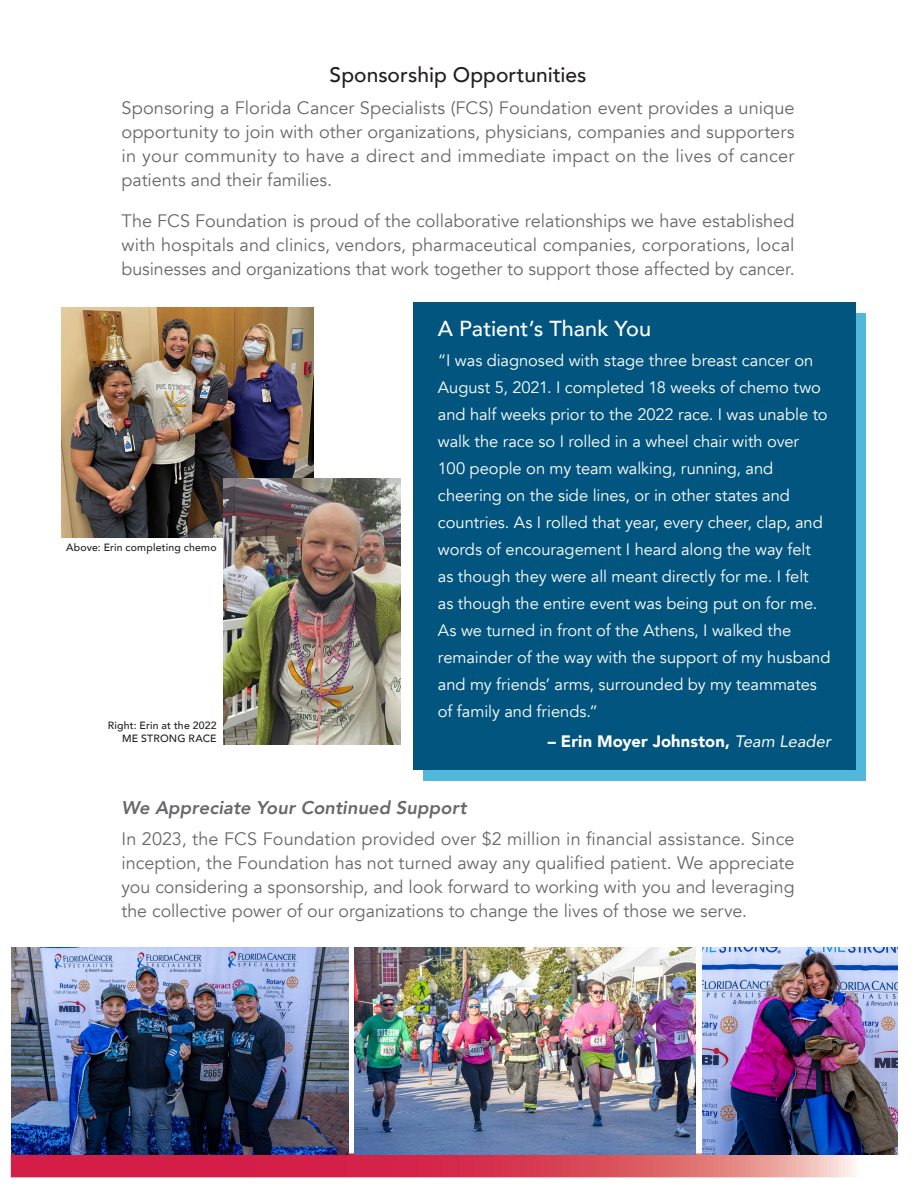
<style>
.page{position:relative;width:918px;height:1188px;background:#fff}
.page>*{position:absolute;margin:0;border:0;box-sizing:border-box;transform-origin:0 0}
.Body_Text{font:500 21.6px "Avenir";color:#fff}
.Head{font:500 21px "Avenir";color:#231f20}
.Head-2{font:italic 800 18.3px "Avenir";color:#69696c}
.Head-3{font:18px/24px "Avenir";color:#69696c;text-align:justify}
.Body_Text-2{font:18px/24px "Avenir";letter-spacing:-.005em;color:#69696c;text-align:justify}
.Body_Text-3{font:16.5px/27px "Avenir";letter-spacing:-.005em;color:#fff}
.Body_Text-4{font:900 16.5px "Avenir";letter-spacing:.01em;color:#fff}
.Body_Text-5{font:500 10.5px/13.5px "Avenir";letter-spacing:.02em;color:#231f20;text-align:right}
.s1{font-weight:400;font-style:italic}
</style>
<div class="page">
<svg style="left:11px;top:1153px;width:845px;height:24px"></svg>
<img style="left:12px;top:947px;width:337px;height:208px">
<img style="left:355px;top:947px;width:340px;height:208px">
<img style="left:703px;top:947px;width:195px;height:208px">
<img style="left:62px;top:308px;width:251px;height:230px">
<div style="left:424px;top:313px;width:442px;height:468px;background:#52b8db"></div>
<div style="left:413px;top:302px;width:443px;height:468px;background:#02557f"></div>
<img style="left:223px;top:478px;width:177px;height:266px">
<p class="Head" style="left:330px;top:56px;width:258px">Sponsorship Opportunities</p>
<p class="Head-3" style="left:122px;top:97px;width:675px">Sponsoring a Florida Cancer Specialists (FCS) Foundation event provides a unique opportunity to join with other organizations, physicians, companies and supporters in your community to have a direct and immediate impact on the lives of cancer patients and their families.</p>
<p class="Head-3" style="left:122px;top:209px;width:675px">The FCS Foundation is proud of the collaborative relationships we have established with hospitals and clinics, vendors, pharmaceutical companies, corporations, local businesses and organizations that work together to support those affected by cancer.</p>
<p class="Body_Text-5" style="left:66px;top:540px;width:152px">Above: Erin completing chemo</p>
<p class="Body_Text-5" style="left:108px;top:718px;width:110px">Right: Erin at the 2022<br>ME STRONG RACE</p>
<p class="Body_Text" style="left:438px;top:309px;width:215px">A Patient’s Thank You</p>
<p class="Body_Text-3" style="left:438px;top:347px;width:391px">“I was diagnosed with stage three breast cancer on August 5, 2021. I completed 18 weeks of chemo two and half weeks prior to the 2022 race. I was unable to walk the race so I rolled in a wheel chair with over</p>
<p class="Body_Text-3" style="left:438px;top:455px;width:394px">100 people on my team walking, running, and cheering on the side lines, or in other states and countries. As I rolled that year, every cheer, clap, and words of encouragement I heard along the way felt as though they were all meant directly for me. I felt<br>as though the entire event was being put on for me.<br>As we turned in front of the Athens, I walked the remainder of the way with the support of my husband and my friends’ arms, surrounded by my teammates of family and friends.”</p>
<p class="Body_Text-4" style="left:548px;top:727px;width:285px">– Erin Moyer Johnston, <span class="s1">Team Leader</span></p>
<p class="Head-2" style="left:122px;top:797px;width:346px">We Appreciate Your Continued Support</p>
<p class="Body_Text-2" style="left:122px;top:827px;width:675px">In 2023, the FCS Foundation provided over $2 million in financial assistance. Since inception, the Foundation has not turned away any qualified patient. We appreciate you considering a sponsorship, and look forward to working with you and leveraging the collective power of our organizations to change the lives of those we serve.</p>
</div>
